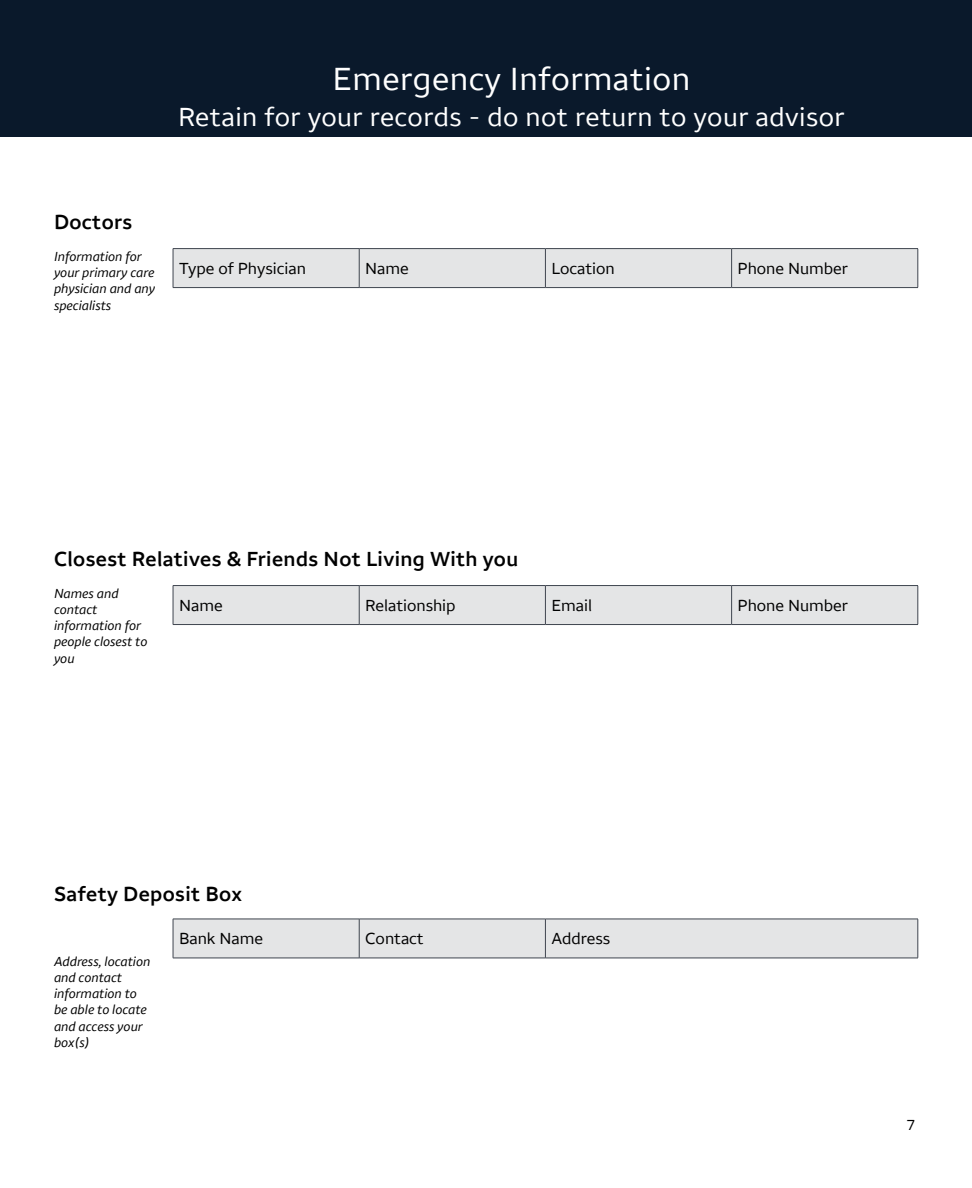
<style>
.page{position:relative;width:972px;height:1188px;background:#fff}
.page>*{position:absolute;margin:0;border:0;box-sizing:border-box;transform-origin:0 0}
.t1{font:33px "Wells Fargo Sans";letter-spacing:.015em;color:#fff}
.t2{font:27px "Wells Fargo Sans";letter-spacing:.015em;color:#fff}
.t3{font:600 21px "Wells Fargo Sans";letter-spacing:.02em;color:#000}
.t4{font:16.5px "Wells Fargo Sans";color:#000}
.t5{font:15px "Wells Fargo Sans";color:#000}
.t6{font:italic 13.5px/16.2px "Wells Fargo Sans";color:#000}
</style>
<div class="page">
<div style="left:0;top:0;width:972px;height:136px;background:#0a192b"></div>
<div style="left:174px;top:249px;width:744px;height:38px;background:#e4e5e6"></div>
<hr style="left:173px;top:248px;width:186px;height:1px;background:#3f454f">
<hr style="left:173px;top:249px;width:1px;height:38px;background:#3f454f">
<hr style="left:359px;top:248px;width:186px;height:1px;background:#3f454f">
<hr style="left:359px;top:249px;width:1px;height:38px;background:#3f454f">
<hr style="left:545px;top:248px;width:187px;height:1px;background:#3f454f">
<hr style="left:545px;top:249px;width:1px;height:38px;background:#3f454f">
<hr style="left:732px;top:248px;width:186px;height:1px;background:#3f454f">
<hr style="left:731px;top:249px;width:1px;height:38px;background:#3f454f">
<hr style="left:918px;top:249px;width:1px;height:38px;background:#3f454f">
<hr style="left:173px;top:287px;width:186px;height:1px;background:#3f454f">
<hr style="left:359px;top:287px;width:186px;height:1px;background:#3f454f">
<hr style="left:545px;top:287px;width:187px;height:1px;background:#3f454f">
<hr style="left:732px;top:287px;width:186px;height:1px;background:#3f454f">
<div style="left:174px;top:586px;width:744px;height:38px;background:#e4e5e6"></div>
<hr style="left:173px;top:585px;width:186px;height:1px;background:#3f454f">
<hr style="left:173px;top:586px;width:1px;height:38px;background:#3f454f">
<hr style="left:359px;top:585px;width:186px;height:1px;background:#3f454f">
<hr style="left:359px;top:586px;width:1px;height:38px;background:#3f454f">
<hr style="left:545px;top:585px;width:187px;height:1px;background:#3f454f">
<hr style="left:545px;top:586px;width:1px;height:38px;background:#3f454f">
<hr style="left:732px;top:585px;width:186px;height:1px;background:#3f454f">
<hr style="left:731px;top:586px;width:1px;height:38px;background:#3f454f">
<hr style="left:918px;top:586px;width:1px;height:38px;background:#3f454f">
<hr style="left:173px;top:624px;width:186px;height:1px;background:#3f454f">
<hr style="left:359px;top:624px;width:186px;height:1px;background:#3f454f">
<hr style="left:545px;top:624px;width:187px;height:1px;background:#3f454f">
<hr style="left:732px;top:624px;width:186px;height:1px;background:#3f454f">
<div style="left:174px;top:920px;width:744px;height:38px;background:#e4e5e6"></div>
<hr style="left:173px;top:919px;width:186px;height:1px;background:#3f454f">
<hr style="left:173px;top:919px;width:1px;height:39px;background:#3f454f">
<hr style="left:359px;top:919px;width:186px;height:1px;background:#3f454f">
<hr style="left:359px;top:919px;width:1px;height:39px;background:#3f454f">
<hr style="left:545px;top:919px;width:373px;height:1px;background:#3f454f">
<hr style="left:545px;top:919px;width:1px;height:39px;background:#3f454f">
<hr style="left:918px;top:919px;width:1px;height:39px;background:#3f454f">
<hr style="left:173px;top:958px;width:186px;height:1px;background:#3f454f">
<hr style="left:359px;top:958px;width:186px;height:1px;background:#3f454f">
<hr style="left:545px;top:958px;width:373px;height:1px;background:#3f454f">
<h1 class="t1" style="left:333px;top:59px;width:359px">Emergency Information</h1>
<h2 class="t2" style="left:178px;top:100px;width:668px">Retain for your records - do not return to your advisor</h2>
<h3 class="t3" style="left:54px;top:209px;width:80px">Doctors</h3>
<p class="t6" style="left:54px;top:248px;width:103px">Information for your primary care physician and any specialists</p>
<p class="t4" style="left:179px;top:259px;width:128px">Type of Physician</p>
<p class="t4" style="left:365px;top:259px;width:45px">Name</p>
<p class="t4" style="left:551px;top:259px;width:65px">Location</p>
<p class="t4" style="left:738px;top:259px;width:112px">Phone Number</p>
<h3 class="t3" style="left:54px;top:546px;width:466px">Closest Relatives &amp; Friends Not Living With you</h3>
<p class="t6" style="left:54px;top:585px;width:95px">Names and contact information for people closest to you</p>
<p class="t4" style="left:179px;top:595px;width:45px">Name</p>
<p class="t4" style="left:365px;top:595px;width:92px">Relationship</p>
<p class="t4" style="left:551px;top:595px;width:42px">Email</p>
<p class="t4" style="left:738px;top:595px;width:112px">Phone Number</p>
<h3 class="t3" style="left:54px;top:881px;width:190px">Safety Deposit Box</h3>
<p class="t4" style="left:179px;top:929px;width:86px">Bank Name</p>
<p class="t4" style="left:365px;top:929px;width:60px">Contact</p>
<p class="t4" style="left:551px;top:929px;width:60px">Address</p>
<p class="t6" style="left:54px;top:953px;width:98px">Address, location and contact information to be able to locate and access your box(s)</p>
<p class="t5" style="left:906px;top:1116px;width:10px">7</p>
</div>
